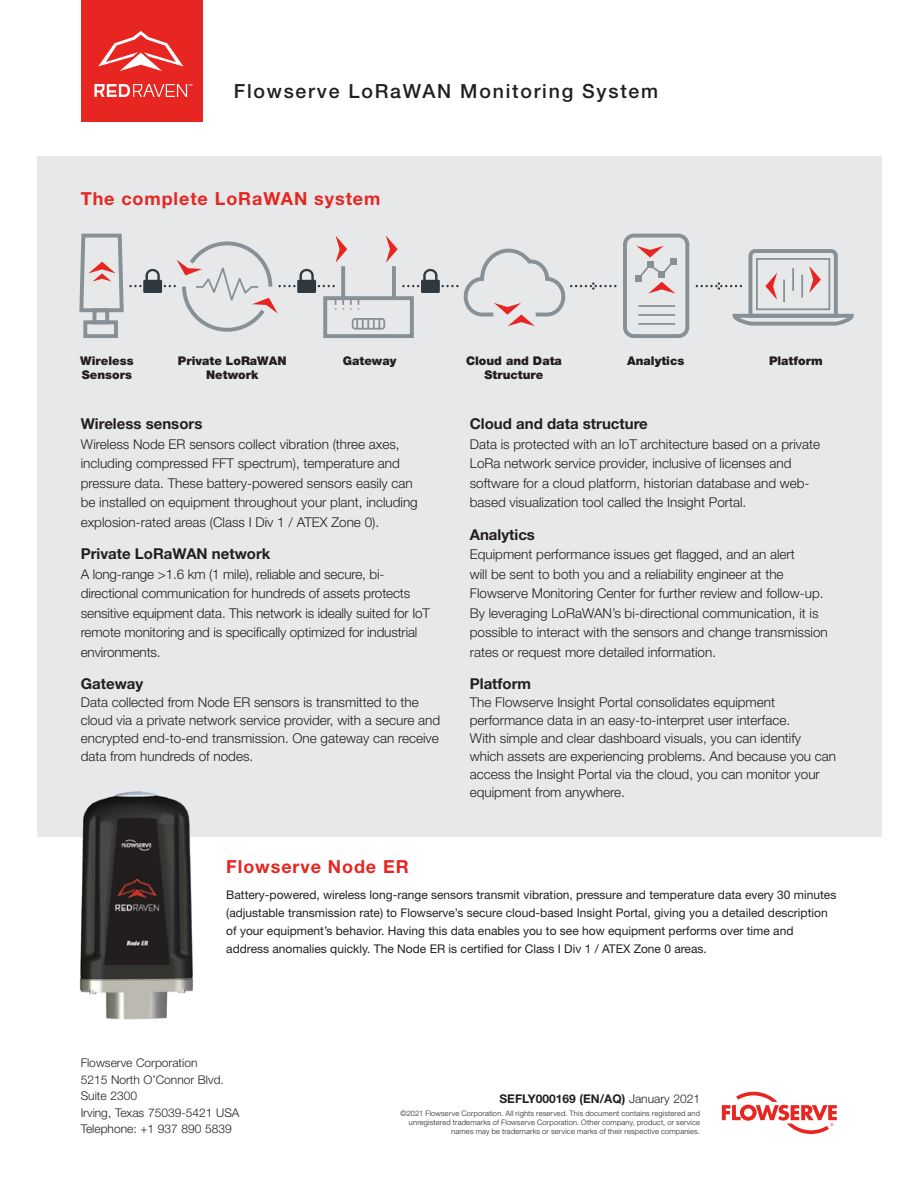
<style>
.page{position:relative;width:918px;height:1188px;background:#fff}
.page>*{position:absolute;margin:0;border:0;box-sizing:border-box;transform-origin:0 0}
.Brochure_Title{font:500 19.5px "Helvetica Neue LT Std";letter-spacing:.09em;color:#231f20}
.Subhead_Level_1__blu{font:700 18px "Helvetica Neue LT Std";letter-spacing:.05em;color:#e72621}
.Subhead_Level_2__bla{font:700 15px "Helvetica Neue LT Std";color:#231f20}
.Body_copy{font:300 13.5px/19.5px "Helvetica Neue LT Std";color:#231f20}
.Chart_Caption{font:12px/18px "Helvetica Neue LT Std";color:#231f20}
.Address_Item__Copyri{font:300 12px "Helvetica Neue LT Std";color:#231f20}
.t1{font:900 12px/14.4px "Helvetica Neue LT Std";color:#231f20;text-align:center}
.Address_Item__Copyri-2{font:700 12px "Helvetica Neue LT Std";color:#231f20}
.Disclamer{font:300 7.5px/9px "Helvetica Neue LT Std";letter-spacing:.025em;color:#231f20;text-align:right}
.t2{font:500 2.85px "Helvetica Neue LT Std";color:#fff}
.s1{font-weight:300}
</style>
<div class="page">
<div style="left:37px;top:156px;width:844px;height:681px;background:#e6e8e9"></div>
<svg style="left:722px;top:1092px;width:115px;height:42px"></svg>
<div style="left:81px;top:0;width:122px;height:122px;background:#e72621"></div>
<svg style="left:98px;top:31px;width:85px;height:40px"></svg>
<svg style="left:94px;top:84px;width:93px;height:13px"></svg>
<img style="left:74px;top:790px;width:127px;height:230px">
<div style="left:83px;top:320px;width:35px;height:18px;border:4px solid #869096"></div>
<div style="left:623px;top:234px;width:66px;height:104px;border:4px solid #869096;border-radius:9px"></div>
<hr style="left:638px;top:305px;width:37px;height:2px;background:#869096">
<hr style="left:638px;top:314px;width:37px;height:2px;background:#869096">
<hr style="left:638px;top:323px;width:37px;height:2px;background:#869096">
<div style="left:670px;top:258px;width:7px;height:7px;background:#869096"></div>
<svg style="left:636px;top:246px;width:39px;height:48px"></svg>
<div style="left:323px;top:296px;width:91px;height:42px;border:4px solid #869096"></div>
<div style="left:352px;top:318px;width:33px;height:12px;border:2px solid #869096;border-radius:2px"></div>
<svg style="left:697px;top:247px;width:157px;height:81px"></svg>
<svg style="left:79px;top:234px;width:301px;height:100px"></svg>
<svg style="left:386px;top:236px;width:229px;height:90px"></svg>
<p class="t2" style="left:189px;top:83px;width:6px">TM</p>
<p class="Brochure_Title" style="left:234px;top:80px;width:426px">Flowserve LoRaWAN Monitoring System</p>
<p class="Subhead_Level_1__blu" style="left:81px;top:187px;width:301px">The complete LoRaWAN system</p>
<p class="t1" style="left:80px;top:353px;width:55px;text-align:left">Wireless<br>Sensors</p>
<p class="t1" style="left:178px;top:353px;width:110px">Private LoRaWAN<br>Network</p>
<p class="t1" style="left:343px;top:353px;width:55px">Gateway</p>
<p class="t1" style="left:466px;top:353px;width:97px">Cloud and Data<br>Structure</p>
<p class="t1" style="left:627px;top:353px;width:59px">Analytics</p>
<p class="t1" style="left:769px;top:353px;width:55px">Platform</p>
<p class="Subhead_Level_2__bla" style="left:81px;top:415px;width:123px">Wireless sensors</p>
<p class="Body_copy" style="left:81px;top:434px;width:339px">Wireless Node ER sensors collect vibration (three axes, including compressed FFT spectrum), temperature and pressure data. These battery-powered sensors easily can be installed on equipment throughout your plant, including explosion-rated areas (Class I Div 1 / ATEX Zone 0).</p>
<p class="Subhead_Level_2__bla" style="left:81px;top:545px;width:191px">Private LoRaWAN network</p>
<p class="Body_copy" style="left:81px;top:564px;width:351px">A long-range &gt;1.6 km (1 mile), reliable and secure, bi&shy;directional communication for hundreds of assets protects sensitive equipment data. This network is ideally suited for IoT remote monitoring and is specifically optimized for industrial environments.</p>
<p class="Subhead_Level_2__bla" style="left:81px;top:675px;width:64px">Gateway</p>
<p class="Body_copy" style="left:81px;top:693px;width:361px;line-height:18px">Data collected from Node ER sensors is transmitted to the cloud via a private network service provider, with a secure and encrypted end-to-end transmission. One gateway can receive data from hundreds of nodes.</p>
<p class="Subhead_Level_2__bla" style="left:470px;top:415px;width:180px">Cloud and data structure</p>
<p class="Body_copy" style="left:470px;top:434px;width:352px">Data is protected with an IoT architecture based on a private LoRa network service provider, inclusive of licenses and software for a cloud platform, historian database and web&shy;based visualization tool called the Insight Portal.</p>
<p class="Subhead_Level_2__bla" style="left:470px;top:525px;width:67px">Analytics</p>
<p class="Body_copy" style="left:470px;top:544px;width:360px">Equipment performance issues get flagged, and an alert<br>will be sent to both you and a reliability engineer at the Flowserve Monitoring Center for further review and follow-up.<br>By leveraging LoRaWAN’s bi-directional communication, it is possible to interact with the sensors and change transmission rates or request more detailed information.</p>
<p class="Subhead_Level_2__bla" style="left:470px;top:675px;width:63px">Platform</p>
<p class="Body_copy" style="left:470px;top:693px;width:368px;line-height:18px">The Flowserve Insight Portal consolidates equipment performance data in an easy-to-interpret user interface.<br>With simple and clear dashboard visuals, you can identify which assets are experiencing problems. And because you can access the Insight Portal via the cloud, you can monitor your equipment from anywhere.</p>
<p class="Subhead_Level_1__blu" style="left:226px;top:855px;width:184px">Flowserve Node ER</p>
<p class="Chart_Caption" style="left:226px;top:886px;width:612px">Battery-powered, wireless long-range sensors transmit vibration, pressure and temperature data every 30 minutes (adjustable transmission rate) to Flowserve’s secure cloud-based Insight Portal, giving you a detailed description of your equipment’s behavior. Having this data enables you to see how equipment performs over time and address anomalies quickly. The Node ER is certified for Class I Div 1 / ATEX Zone 0 areas.</p>
<p class="Address_Item__Copyri" style="left:81px;top:1056px;width:118px">Flowserve Corporation</p>
<p class="Address_Item__Copyri" style="left:81px;top:1072px;width:145px">5215 North O’Connor Blvd.</p>
<p class="Address_Item__Copyri" style="left:81px;top:1089px;width:58px">Suite 2300</p>
<p class="Address_Item__Copyri" style="left:81px;top:1105px;width:160px">Irving, Texas 75039-5421 USA</p>
<p class="Address_Item__Copyri" style="left:81px;top:1122px;width:153px">Telephone: +1 937 890 5839</p>
<p class="Address_Item__Copyri-2" style="left:499px;top:1091px;width:202px">SEFLY000169 (EN/AQ) <span class="s1">January 2021</span></p>
<p class="Disclamer" style="left:401px;top:1109px;width:301px">©2021 Flowserve Corporation. All rights reserved. This document contains registered and unregistered trademarks of Flowserve Corporation. Other company, product, or service names may be trademarks or service marks of their respective companies.</p>
</div>
